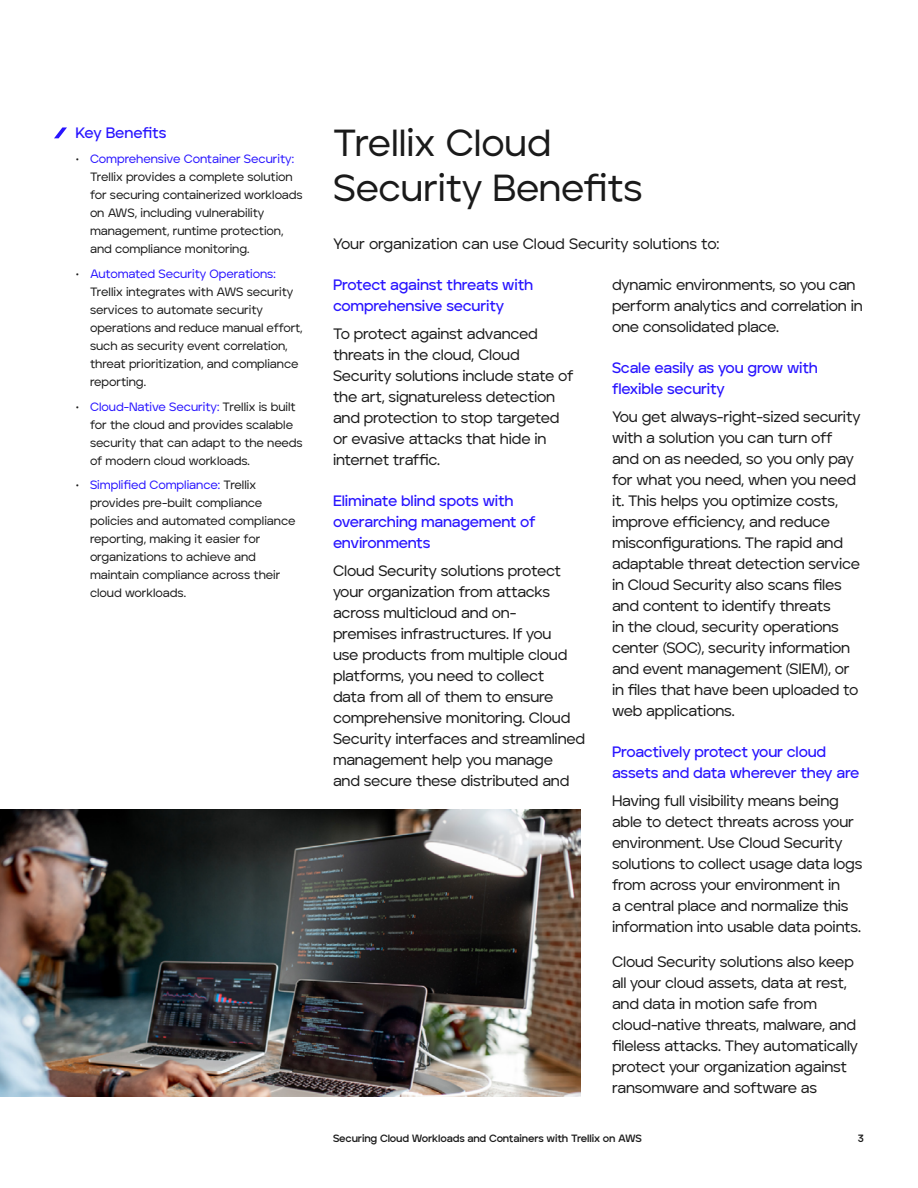
<style>
.page{position:relative;width:918px;height:1188px;background:#fff}
.page>*{position:absolute;margin:0;border:0;box-sizing:border-box;transform-origin:0 0}
.t1{font:500 37.5px/45px "Aventa";color:#1a1a1a}
.t2{font:500 15px/21px "Aventa";letter-spacing:-.015em;color:#1a1a1a}
.t3{font:600 15px/21px "Aventa";letter-spacing:-.015em;color:#2814ff}
.t4{font:500 12px/18px "Aventa";letter-spacing:-.005em;color:#1a1a1a}
.t5{font:700 10.5px "Aventa";letter-spacing:-.01em;color:#1a1a1a}
.s1{color:#2814ff}
</style>
<div class="page">
<svg style="left:54px;top:127px;width:13px;height:11px"></svg>
<img style="left:0;top:810px;width:580px;height:287px">
<p class="t3" style="left:76px;top:123px;width:92px">Key Benefits</p>
<p class="t4" style="left:90px;top:150px;width:214px;text-indent:-14px">• <span class="s1">Comprehensive Container Security:<br></span>Trellix provides a complete solution for securing containerized workloads on AWS, including vulnerability management, runtime protection, and compliance monitoring.</p>
<p class="t4" style="left:90px;top:265px;width:214px;text-indent:-14px">• <span class="s1">Automated Security Operations:<br></span>Trellix integrates with AWS security services to automate security operations and reduce manual effort, such as security event correlation, threat prioritization, and compliance reporting.</p>
<p class="t4" style="left:90px;top:397px;width:214px;text-indent:-14px">• <span class="s1">Cloud-Native Security:</span> Trellix is built for the cloud and provides scalable security that can adapt to the needs of modern cloud workloads.</p>
<p class="t4" style="left:90px;top:476px;width:207px;text-indent:-14px">• <span class="s1">Simplified Compliance:</span> Trellix provides pre-built compliance policies and automated compliance reporting, making it easier for organizations to achieve and maintain compliance across their cloud workloads.</p>
<h1 class="t1" style="left:333px;top:120px;width:311px">Trellix Cloud<br>Security Benefits</h1>
<p class="t2" style="left:333px;top:233px;width:388px">Your organization can use Cloud Security solutions to:</p>
<p class="t3" style="left:333px;top:274px;width:202px">Protect against threats with comprehensive security</p>
<p class="t2" style="left:333px;top:323px;width:242px">To protect against advanced threats in the cloud, Cloud<br>Security solutions include state of the art, signatureless detection and protection to stop targeted or evasive attacks that hide in internet traffic.</p>
<p class="t3" style="left:333px;top:490px;width:204px">Eliminate blind spots with overarching management of environments</p>
<p class="t2" style="left:333px;top:560px;width:254px">Cloud Security solutions protect your organization from attacks across multicloud and on-<br>premises infrastructures. If you<br>use products from multiple cloud platforms, you need to collect<br>data from all of them to ensure comprehensive monitoring. Cloud<br>Security interfaces and streamlined management help you manage<br>and secure these distributed and</p>
<p class="t2" style="left:612px;top:274px;width:252px">dynamic environments, so you can perform analytics and correlation in one consolidated place.</p>
<p class="t3" style="left:612px;top:358px;width:207px">Scale easily as you grow with flexible security</p>
<p class="t2" style="left:612px;top:406px;width:250px">You get always-right-sized security with a solution you can turn off and on as needed, so you only pay for what you need, when you need it. This helps you optimize costs, improve efficiency, and reduce misconfigurations. The rapid and adaptable threat detection service in Cloud Security also scans files and content to identify threats<br>in the cloud, security operations center (SOC), security information and event management (SIEM), or in files that have been uploaded to web applications.</p>
<p class="t3" style="left:612px;top:742px;width:249px">Proactively protect your cloud assets and data wherever they are</p>
<p class="t2" style="left:612px;top:790px;width:252px">Having full visibility means being able to detect threats across your environment. Use Cloud Security solutions to collect usage data logs from across your environment in<br>a central place and normalize this information into usable data points.</p>
<p class="t2" style="left:612px;top:951px;width:248px">Cloud Security solutions also keep all your cloud assets, data at rest, and data in motion safe from cloud-native threats, malware, and fileless attacks. They automatically protect your organization against ransomware and software as</p>
<p class="t5" style="left:333px;top:1132px;width:310px">Securing Cloud Workloads and Containers with Trellix on AWS</p>
<p class="t5" style="left:858px;top:1132px;width:8px">3</p>
</div>
